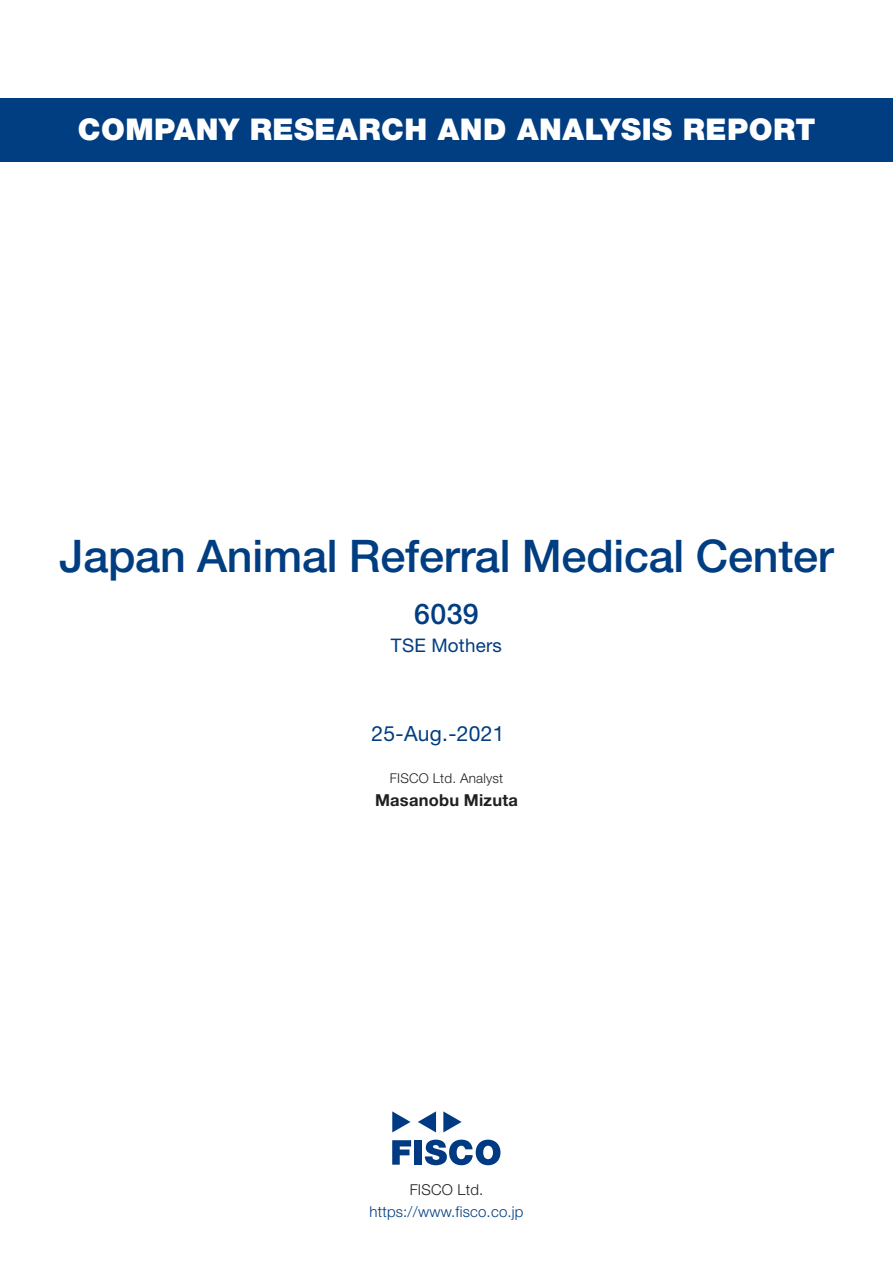
<style>
.page{position:relative;width:893px;height:1263px;background:#fff}
.page>*{position:absolute;margin:0;border:0;box-sizing:border-box;transform-origin:0 0}
.t1{font:500 45px "Helvetica Neue LT Std";letter-spacing:-.005em;color:#003d81}
.t2{font:900 30px "Helvetica Neue LT Std";letter-spacing:.015em;color:#fff}
.t3{font:500 28.5px "Helvetica Neue LT Std";color:#003d81}
.t4{font:21px "Helvetica Neue LT Std";letter-spacing:.015em;color:#003d81}
.t5{font:18.75px "Helvetica Neue LT Std";letter-spacing:.015em;color:#003d81}
.t6{font:700 16.5px "Helvetica Neue LT Std";letter-spacing:.015em;color:#231f20}
.t7{font:300 15px "Helvetica Neue LT Std";letter-spacing:.015em;color:#003d81}
.t8{font:300 15px "Helvetica Neue LT Std";letter-spacing:.015em;color:#231f20}
.t9{font:300 13.5px "Helvetica Neue LT Std";letter-spacing:.015em;color:#231f20}
</style>
<div class="page">
<svg style="left:392px;top:1140px;width:19px;height:25px"></svg>
<div style="left:414px;top:1140px;width:8px;height:25px;background:#003a83"></div>
<svg style="left:425px;top:1139px;width:75px;height:26px"></svg>
<svg style="left:392px;top:1111px;width:18px;height:21px"></svg>
<svg style="left:443px;top:1111px;width:19px;height:21px"></svg>
<svg style="left:418px;top:1111px;width:18px;height:21px"></svg>
<div style="left:0;top:98px;width:893px;height:64px;background:#003d81"></div>
<p class="t2" style="left:78px;top:112px;width:739px">COMPANY RESEARCH AND ANALYSIS REPORT</p>
<h1 class="t1" style="left:59px;top:529px;width:776px">Japan Animal Referral Medical Center</h1>
<p class="t3" style="left:414px;top:596px;width:66px">6039</p>
<p class="t5" style="left:391px;top:634px;width:113px">TSE Mothers</p>
<p class="t4" style="left:372px;top:721px;width:134px">25-Aug.-2021</p>
<p class="t9" style="left:390px;top:770px;width:115px">FISCO Ltd. Analyst</p>
<p class="t6" style="left:375px;top:789px;width:144px">Masanobu Mizuta</p>
<p class="t8" style="left:410px;top:1180px;width:75px">FISCO Ltd.</p>
<p class="t7" style="left:369px;top:1202px;width:156px">https://www.fisco.co j p.</p>
</div>
